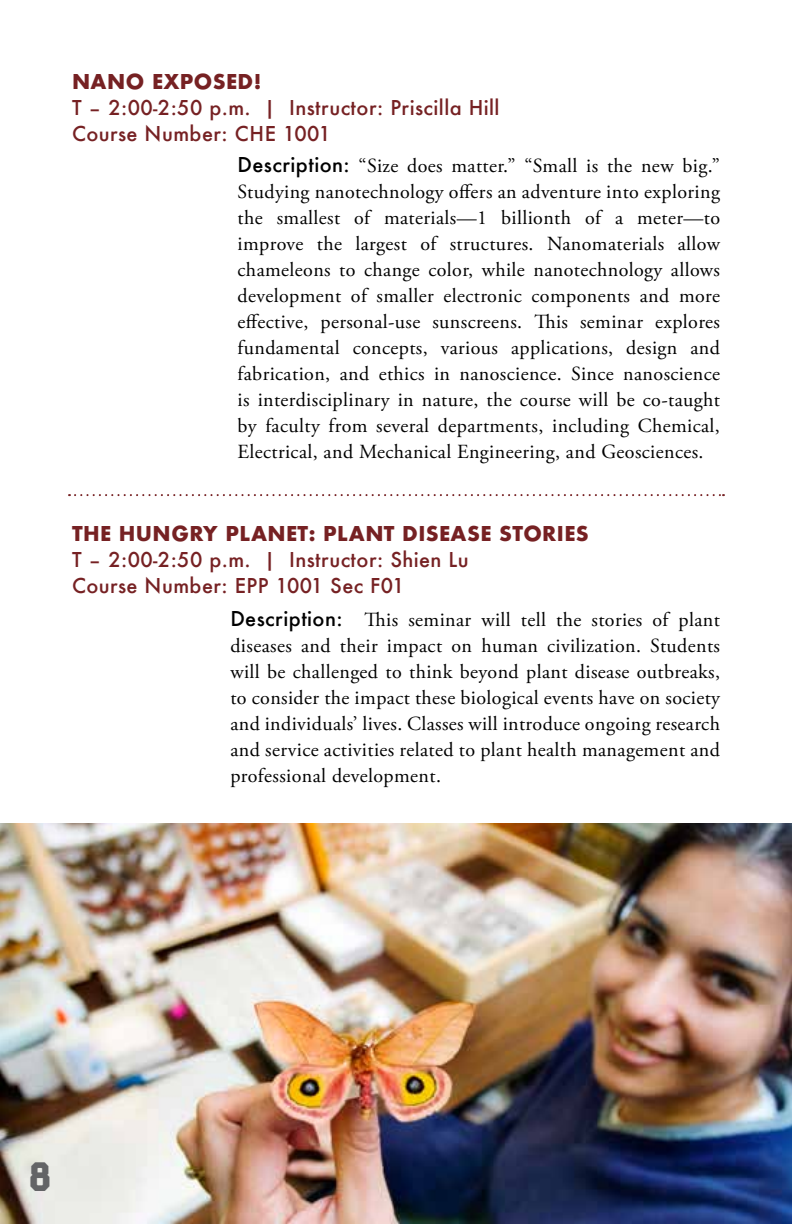
<style>
.page{position:relative;width:792px;height:1224px;background:#fff}
.page>*{position:absolute;margin:0;border:0;box-sizing:border-box;transform-origin:0 0}
.t1{font:36px "Bulldog Bol";color:#636466}
.t2{font:20px/26px "Adobe Garamond Pro";letter-spacing:.02em;color:#000;text-align:justify}
.t3{font:500 20px/26px "Futura ND";letter-spacing:.02em;color:#762123}
.t4{font:700 20px "Futura ND";letter-spacing:.02em;color:#762123}
.s1{font-family:"Futura ND";font-weight:500}
</style>
<div class="page">
<img style="left:0;top:823px;width:792px;height:401px">
<svg style="left:69px;top:494px;width:655px;height:2px"></svg>
<p class="t4" style="left:72px;top:68px;width:191px">NANO EXPOSED!</p>
<p class="t3" style="left:72px;top:94px;width:429px">T – 2:00-2:50 p.m. | Instructor: Priscilla Hill<br>Course Number: CHE 1001</p>
<p class="t2" style="left:238px;top:154px;width:484px"><span class="s1">Description:</span> “Size does matter.” “Small is the new big.” Studying nanotechnology offers an adventure into exploring the smallest of materials—1 billionth of a meter—to improve the largest of structures. Nanomaterials allow chameleons to change color, while nanotechnology allows development of smaller electronic components and more effective, personal-use sunscreens. This seminar explores fundamental concepts, various applications, design and fabrication, and ethics in nanoscience. Since nanoscience is interdisciplinary in nature, the course will be co-taught by faculty from several departments, including Chemical, Electrical, and Mechanical Engineering, and Geosciences.</p>
<p class="t4" style="left:72px;top:520px;width:518px">THE HUNGRY PLANET: PLANT DISEASE STORIES</p>
<p class="t3" style="left:72px;top:547px;width:398px">T – 2:00-2:50 p.m. | Instructor: Shien Lu<br>Course Number: EPP 1001 Sec F01</p>
<p class="t2" style="left:230px;top:608px;width:491px"><span class="s1">Description:</span> This seminar will tell the stories of plant diseases and their impact on human civilization. Students will be challenged to think beyond plant disease outbreaks, to consider the impact these biological events have on society and individuals’ lives. Classes will introduce ongoing research and service activities related to plant health management and professional development.</p>
<h1 class="t1" style="left:29px;top:1162px;width:24px">8</h1>
</div>
